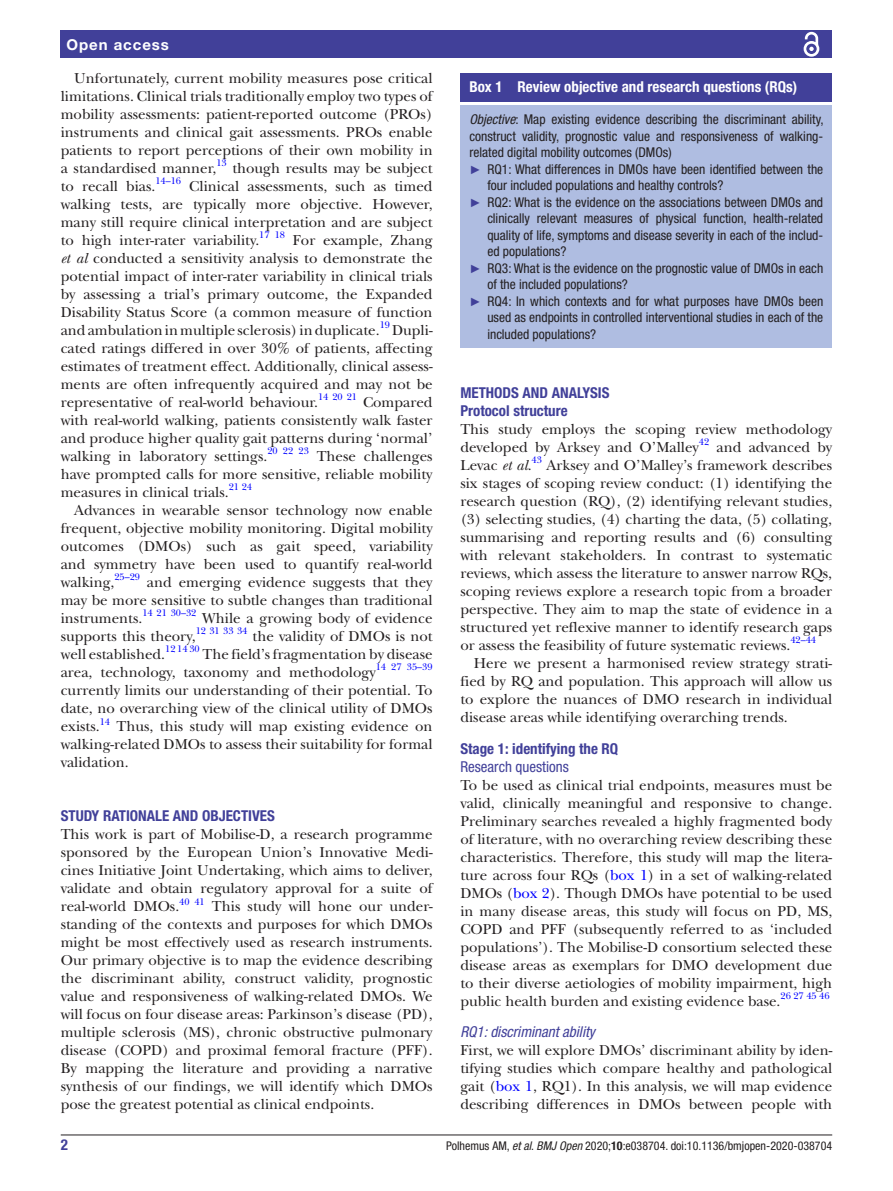
<style>
.page{position:relative;width:893px;height:1191px;background:#fff}
.page>*{position:absolute;margin:0;border:0;box-sizing:border-box;transform-origin:0 0}
.t1{font:15px/18px "New Baskerville";color:#231f20;text-align:justify}
.t2{font:700 condensed 15px/18px "Helvetica Neue LT Std";color:#414099}
.t3{font:700 condensed 15px "Helvetica Neue LT Std";color:#fff}
.t4{font:italic condensed 15px "Helvetica Neue LT Std";color:#414099}
.t5{font:condensed 15px "Helvetica Neue LT Std";color:#414099}
.t6{font:700 15px "Helvetica Neue LT Std";letter-spacing:.065em;color:#fff}
.t7{font:condensed 13.5px "Helvetica Neue LT Std";color:#231f20}
.t8{font:condensed 12px "Helvetica Neue LT Std";color:#231f20}
.t9{font:9.9px "New Baskerville";color:#00f}
.s1{font-style:italic}
.s2{font-family:"Arial";font-stretch:normal;font-size:12px;color:#414099}
.s3{color:#00f}
.s4{font-weight:700}
</style>
<div class="page">
<hr style="left:61px;top:1134px;width:771px;height:1px;background:#231f20">
<div style="left:61px;top:31px;width:771px;height:27px;background:#414099"></div>
<svg style="left:803px;top:31px;width:17px;height:26px"></svg>
<div style="left:460px;top:73px;width:372px;height:28px;background:#414099"></div>
<div style="left:460px;top:106px;width:372px;height:242px;background:#afbde1"></div>
<p class="t6" style="left:66px;top:35px;width:104px">Open access</p>
<p class="t1" style="left:61px;top:69px;width:373px;text-indent:14px">Unfortunately, current mobility measures pose critical limitations. Clinical trials traditionally employ two types of mobility assessments: patient-reported outcome (PROs) instruments and clinical gait assessments. PROs enable patients to report perceptions of their own mobility in a standardised manner,</p>
<p class="t9" style="left:216px;top:157px;width:12px">13</p>
<p class="t1" style="left:232px;top:159px;width:202px">though results may be subject</p>
<p class="t1" style="left:61px;top:177px;width:96px">to recall bias.</p>
<p class="t9" style="left:155px;top:175px;width:27px">14–16</p>
<p class="t1" style="left:61px;top:177px;width:373px;text-indent:128px">Clinical assessments, such as timed walking tests, are typically more objective. However, many still require clinical interpretation and are subject to high inter-rater variability.</p>
<p class="t9" style="left:259px;top:229px;width:27px">17 18</p>
<p class="t1" style="left:61px;top:231px;width:373px;text-indent:232px">For example, Zhang <span class="s1">et al</span> conducted a sensitivity analysis to demonstrate the potential impact of inter-rater variability in clinical trials by assessing a trial’s primary outcome, the Expanded Disability Status Score (a common measure of function and ambulation in multiple sclerosis) in duplicate.</p>
<p class="t9" style="left:380px;top:319px;width:12px">19</p>
<p class="t1" style="left:61px;top:321px;width:373px;text-indent:331px">Dupli&shy;cated ratings differed in over 30% of patients, affecting estimates of treatment effect. Additionally, clinical assess&shy;ments are often infrequently acquired and may not be representative of real-world behaviour.</p>
<p class="t9" style="left:318px;top:391px;width:40px">14 20 21</p>
<p class="t1" style="left:61px;top:393px;width:373px;text-indent:302px">Compared with real-world walking, patients consistently walk faster and produce higher quality gait patterns during ‘normal’ walking in laboratory settings.<sup>20</sup> <sup>22</sup> <sup>23</sup></p>
<p class="t1" style="left:61px;top:447px;width:373px;text-indent:256px">These challenges have prompted calls for more sensitive, reliable mobility measures in clinical trials.</p>
<p class="t9" style="left:229px;top:481px;width:25px">21 24</p>
<p class="t1" style="left:61px;top:501px;width:373px;text-indent:14px">Advances in wearable sensor technology now enable frequent, objective mobility monitoring. Digital mobility outcomes (DMOs) such as gait speed, variability and symmetry have been used to quantify real-world walking,</p>
<p class="t9" style="left:114px;top:571px;width:27px">25–29</p>
<p class="t1" style="left:61px;top:573px;width:373px;text-indent:86px">and emerging evidence suggests that they may be more sensitive to subtle changes than traditional instruments.</p>
<p class="t9" style="left:142px;top:607px;width:56px">14 21 30–32</p>
<p class="t1" style="left:202px;top:609px;width:232px">While a growing body of evidence</p>
<p class="t1" style="left:61px;top:627px;width:136px">supports this theory,</p>
<p class="t9" style="left:196px;top:625px;width:53px">12 31 33 34</p>
<p class="t1" style="left:253px;top:627px;width:182px">the validity of DMOs is not</p>
<p class="t1" style="left:61px;top:645px;width:106px">well established.</p>
<p class="t9" style="left:165px;top:643px;width:36px">12 14 30</p>
<p class="t1" style="left:61px;top:645px;width:373px;text-indent:142px">The field’s fragmentation by disease area, technology, taxonomy and methodology</p>
<p class="t9" style="left:376px;top:661px;width:58px">14 27 35–39</p>
<p class="t1" style="left:61px;top:681px;width:373px">currently limits our understanding of their potential. To date, no overarching view of the clinical utility of DMOs exists.</p>
<p class="t9" style="left:100px;top:715px;width:12px">14</p>
<p class="t1" style="left:61px;top:717px;width:373px;text-indent:56px">Thus, this study will map existing evidence on walking-related DMOs to assess their suitability for formal validation.</p>
<p class="t2" style="left:61px;top:806px;width:216px">Study rationale and objectives</p>
<p class="t1" style="left:61px;top:825px;width:373px">This work is part of Mobilise-D, a research programme sponsored by the European Union’s Innovative Medi&shy;cines Initiative Joint Undertaking, which aims to deliver, validate and obtain regulatory approval for a suite of real-world DMOs.</p>
<p class="t9" style="left:179px;top:895px;width:27px">40 41</p>
<p class="t1" style="left:61px;top:897px;width:373px;text-indent:151px">This study will hone our under&shy;standing of the contexts and purposes for which DMOs might be most effectively used as research instruments.<br>Our primary objective is to map the evidence describing the discriminant ability, construct validity, prognostic value and responsiveness of walking-related DMOs. We will focus on four disease areas: Parkinson’s disease (PD), multiple sclerosis (MS), chronic obstructive pulmonary disease (COPD) and proximal femoral fracture (PFF).<br>By mapping the literature and providing a narrative synthesis of our findings, we will identify which DMOs pose the greatest potential as clinical endpoints.</p>
<p class="t3" style="left:469px;top:78px;width:329px">Box 1 Review objective and research questions (RQs)</p>
<p class="t7" style="left:469px;top:112px;width:356px"><span class="s1">Objective</span>: Map existing evidence describing the discriminant ability,</p>
<p class="t7" style="left:469px;top:128px;width:355px">construct validity, prognostic value and responsiveness of walking-</p>
<p class="t7" style="left:469px;top:145px;width:204px">related digital mobility outcomes (DMOs)</p>
<p class="t7" style="left:469px;top:161px;width:355px"><span class="s2">►</span> RQ1: What differences in DMOs have been identified between the</p>
<p class="t7" style="left:487px;top:178px;width:237px">four included populations and healthy controls?</p>
<p class="t7" style="left:469px;top:194px;width:355px"><span class="s2">►</span> RQ2: What is the evidence on the associations between DMOs and</p>
<p class="t7" style="left:487px;top:211px;width:337px">clinically relevant measures of physical function, health-related</p>
<p class="t7" style="left:487px;top:227px;width:337px">quality of life, symptoms and disease severity in each of the includ-</p>
<p class="t7" style="left:487px;top:244px;width:81px">ed populations?</p>
<p class="t7" style="left:469px;top:260px;width:355px"><span class="s2">►</span> RQ3: What is the evidence on the prognostic value of DMOs in each</p>
<p class="t7" style="left:487px;top:277px;width:142px">of the included populations?</p>
<p class="t7" style="left:469px;top:293px;width:355px"><span class="s2">►</span> RQ4: In which contexts and for what purposes have DMOs been</p>
<p class="t7" style="left:487px;top:310px;width:337px">used as endpoints in controlled interventional studies in each of the</p>
<p class="t7" style="left:487px;top:326px;width:110px">included populations?</p>
<p class="t2" style="left:460px;top:383px;width:151px">Methods and analysis<br>Protocol structure</p>
<p class="t1" style="left:460px;top:420px;width:373px">This study employs the scoping review methodology developed by Arksey and O’Malley<sup>42</sup></p>
<p class="t1" style="left:717px;top:438px;width:117px">and advanced by</p>
<p class="t9" style="left:532px;top:454px;width:12px">43</p>
<p class="t1" style="left:460px;top:456px;width:373px;text-indent:86px">Arksey and O’Malley’s framework describes six stages of scoping review conduct: (1) identifying the research question (RQ), (2) identifying relevant studies, (3) selecting studies, (4) charting the data, (5) collating, summarising and reporting results and (6) consulting with relevant stakeholders. In contrast to systematic reviews, which assess the literature to answer narrow RQs, scoping reviews explore a research topic from a broader perspective. They aim to map the state of evidence in a structured yet reflexive manner to identify research gaps or assess the feasibility of future systematic reviews.</p>
<p class="t1" style="left:460px;top:456px;width:73px">Levac <span class="s1">et al</span>.</p>
<p class="t9" style="left:790px;top:634px;width:27px">42–44</p>
<p class="t1" style="left:460px;top:654px;width:373px;text-indent:14px">Here we present a harmonised review strategy strati&shy;fied by RQ and population. This approach will allow us to explore the nuances of DMO research in individual disease areas while identifying overarching trends.</p>
<p class="t2" style="left:460px;top:739px;width:159px">Stage 1: identifying the RQ</p>
<p class="t5" style="left:460px;top:757px;width:110px">Research questions</p>
<p class="t1" style="left:460px;top:776px;width:373px">To be used as clinical trial endpoints, measures must be valid, clinically meaningful and responsive to change.<br>Preliminary searches revealed a highly fragmented body of literature, with no overarching review describing these characteristics. Therefore, this study will map the litera&shy;ture across four RQs (<span class="s3">box 1</span>) in a set of walking-related DMOs (<span class="s3">box 2</span>). Though DMOs have potential to be used in many disease areas, this study will focus on PD, MS, COPD and PFF (subsequently referred to as ‘included populations’). The Mobilise-D consortium selected these disease areas as exemplars for DMO development due to their diverse aetiologies of mobility impairment, high public health burden and existing evidence base.</p>
<p class="t9" style="left:780px;top:990px;width:51px">26 27 45 46</p>
<p class="t4" style="left:460px;top:1023px;width:136px">RQ1: discriminant ability</p>
<p class="t1" style="left:460px;top:1041px;width:373px">First, we will explore DMOs’ discriminant ability by iden&shy;tifying studies which compare healthy and pathological gait (<span class="s3">box 1</span>, RQ1). In this analysis, we will map evidence describing differences in DMOs between people with</p>
<p class="t2" style="left:61px;top:1135px;width:9px">2</p>
<p class="t8" style="left:446px;top:1138px;width:388px">Polhemus AM, <span class="s1">et al</span>. <span class="s1">BMJ Open</span> 2020;<span class="s4">10</span>:e038704. doi:10.1136/bmjopen-2020-038704</p>
</div>
